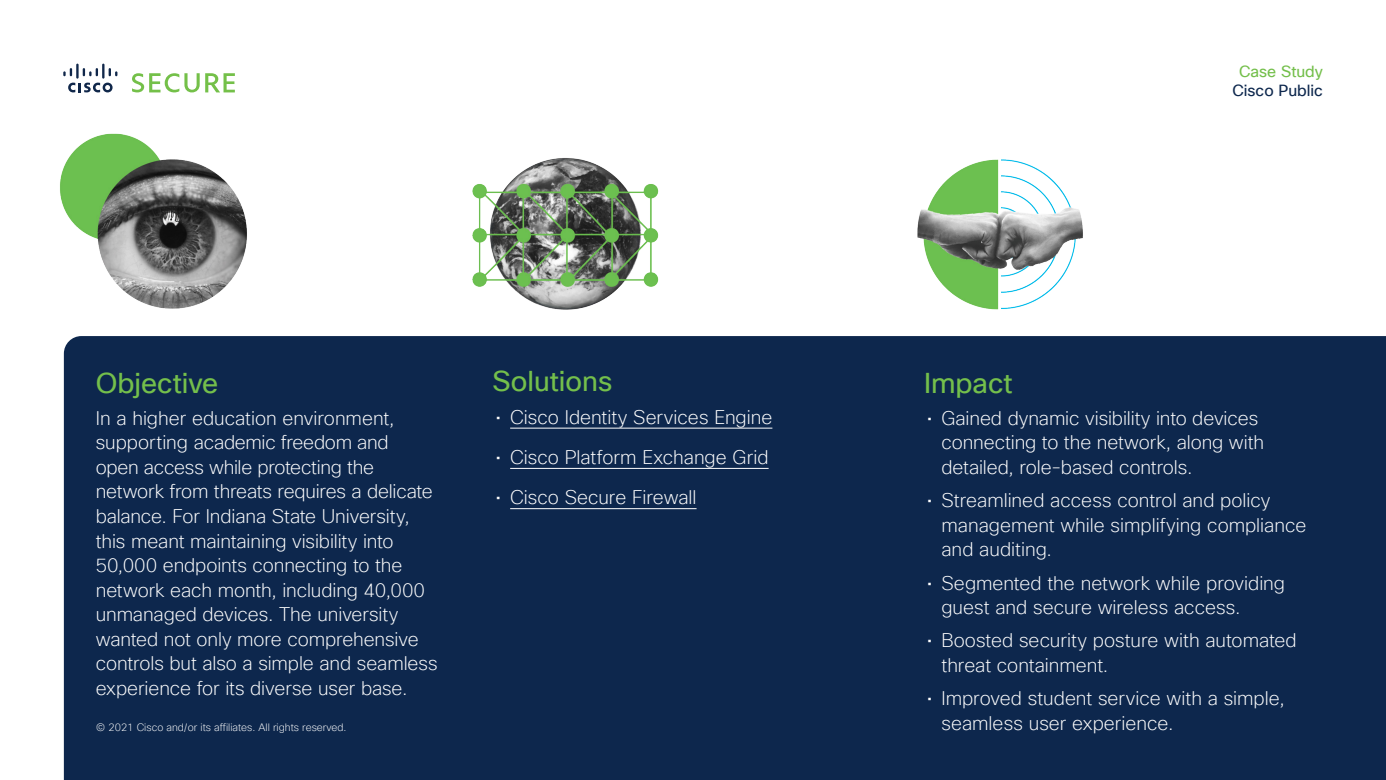
<style>
.page{position:relative;width:1386px;height:780px;background:#fff}
.page>*{position:absolute;margin:0;border:0;box-sizing:border-box;transform-origin:0 0}
.Subhead_2_-_Reg_16_1{font:28px "Cisco Sans TT";color:#74bf4b}
.Sidebar_Bullet_Empha{font:200 19.25px/24.5px "Cisco Sans TT";letter-spacing:-.005em;color:#fff}
.t1{font:15.75px "Cisco Sans TT";color:#0d274d}
.t2{font:15.75px "Cisco Sans TT";color:#74bf4b}
.Copyright_-_6_7_5_Wh{font:200 10.5px "Cisco Sans TT";color:#fff}
</style>
<div class="page">
<svg style="left:68px;top:83px;width:45px;height:9px"></svg>
<svg style="left:63px;top:68px;width:9px;height:8px"></svg>
<hr style="left:76px;top:64px;width:3px;height:15px;background:#10274a">
<svg style="left:83px;top:68px;width:15px;height:8px"></svg>
<hr style="left:102px;top:64px;width:3px;height:15px;background:#10274a">
<svg style="left:109px;top:68px;width:8px;height:8px"></svg>
<svg style="left:132px;top:73px;width:103px;height:19px"></svg>
<div style="left:64px;top:336px;width:1322px;height:444px;background:#0d274d"></div>
<hr style="left:510px;top:428px;width:262px;height:1px;background:#fff">
<hr style="left:510px;top:468px;width:259px;height:1px;background:#fff">
<hr style="left:510px;top:508px;width:187px;height:1px;background:#fff">
<img style="left:60px;top:133px;width:187px;height:176px">
<img style="left:917px;top:159px;width:166px;height:151px">
<img style="left:448px;top:158px;width:233px;height:195px">
<p class="Subhead_2_-_Reg_16_1" style="left:96px;top:364px;width:124px">Objective</p>
<p class="Sidebar_Bullet_Empha" style="left:96px;top:406px;width:344px">In a higher education environment, supporting academic freedom and<br>open access while protecting the network from threats requires a delicate balance. For Indiana State University, this meant maintaining visibility into 50,000 endpoints connecting to the network each month, including 40,000 unmanaged devices. The university wanted not only more comprehensive controls but also a simple and seamless experience for its diverse user base.</p>
<p class="Subhead_2_-_Reg_16_1" style="left:493px;top:363px;width:121px">Solutions</p>
<p class="Sidebar_Bullet_Empha" style="left:495px;top:405px;width:278px">• Cisco Identity Services Engine</p>
<p class="Sidebar_Bullet_Empha" style="left:495px;top:445px;width:275px">• Cisco Platform Exchange Grid</p>
<p class="Sidebar_Bullet_Empha" style="left:495px;top:486px;width:203px">• Cisco Secure Firewall</p>
<p class="t2" style="left:1239px;top:61px;width:85px">Case Study</p>
<p class="t1" style="left:1232px;top:80px;width:92px">Cisco Public</p>
<p class="Subhead_2_-_Reg_16_1" style="left:924px;top:364px;width:90px">Impact</p>
<p class="Sidebar_Bullet_Empha" style="left:942px;top:406px;width:324px;text-indent:-15px">• Gained dynamic visibility into devices connecting to the network, along with detailed, role-based controls.</p>
<p class="Sidebar_Bullet_Empha" style="left:942px;top:489px;width:366px;text-indent:-15px">• Streamlined access control and policy management while simplifying compliance and auditing.</p>
<p class="Sidebar_Bullet_Empha" style="left:942px;top:571px;width:345px;text-indent:-15px">• Segmented the network while providing guest and secure wireless access.</p>
<p class="Sidebar_Bullet_Empha" style="left:942px;top:629px;width:357px;text-indent:-15px">• Boosted security posture with automated threat containment.</p>
<p class="Sidebar_Bullet_Empha" style="left:927px;top:686px;width:360px">• Improved student service with a simple,</p>
<p class="Copyright_-_6_7_5_Wh" style="left:96px;top:720px;width:252px">© 2021 Cisco and/or its affiliates. All rights reserved.</p>
<p class="Sidebar_Bullet_Empha" style="left:942px;top:711px;width:234px">seamless user experience.</p>
</div>
